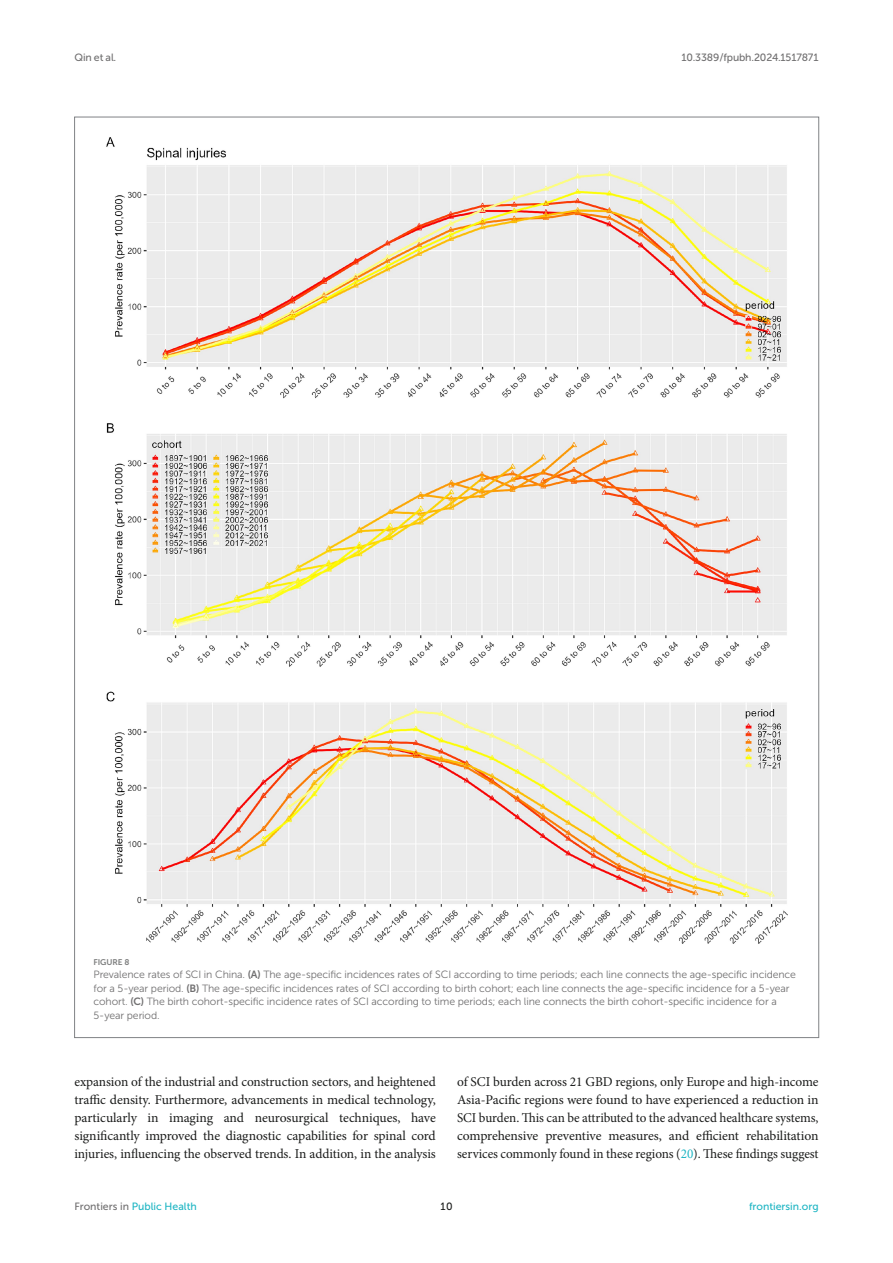
<style>
.page{position:relative;width:893px;height:1263px;background:#fff}
.page>*{position:absolute;margin:0;border:0;box-sizing:border-box;transform-origin:0 0}
.TEXT{font:13.5px/18px "Minion Pro";letter-spacing:-.005em;color:#1b1c1b;text-align:justify}
.FIG_LEG{font:10.5px/13.5px "Museo Sans 300";letter-spacing:-.01em;color:#706f70}
.t1{font:10.5px "Museo Sans 500";color:#1db5c3}
.t2{font:10.5px "Museo Sans 500";letter-spacing:-.015em;color:#706f70}
.t3{font:10.5px "Museo Sans 500";color:#1b1c1b}
.FIG_HD{font:8.25px "Museo Sans 700";letter-spacing:-.01em;color:#7e7f7f}
.s1{font-family:"Museo Sans 700"}
.s2{color:#1db5c3}
.s3{color:#706f70}
</style>
<div class="page">
<img style="left:106px;top:137px;width:682px;height:807px">
<p class="t2" style="left:74px;top:51px;width:43px">Qin et al.</p>
<p class="t2" style="left:681px;top:51px;width:138px">10.3389/fpubh.2024.1517871</p>
<p class="FIG_HD" style="left:94px;top:957px;width:37px">FIGURE 8</p>
<p class="FIG_LEG" style="left:94px;top:968px;width:704px">Prevalence rates of SCI in China. <span class="s1">(A)</span> The age-specific incidences rates of SCI according to time periods; each line connects the age-specific incidence for a 5-year period. <span class="s1">(B)</span> The age-specific incidences rates of SCI according to birth cohort; each line connects the age-specific incidence for a 5-year cohort. <span class="s1">(C)</span> The birth cohort-specific incidence rates of SCI according to time periods; each line connects the birth cohort-specific incidence for a 5-year period.</p>
<p class="TEXT" style="left:74px;top:1073px;width:363px">expansion of the industrial and construction sectors, and heightened traffic density. Furthermore, advancements in medical technology, particularly in imaging and neurosurgical techniques, have significantly improved the diagnostic capabilities for spinal cord injuries, influencing the observed trends. In addition, in the analysis</p>
<p class="TEXT" style="left:457px;top:1073px;width:363px">of SCI burden across 21 GBD regions, only Europe and high-income Asia-Pacific regions were found to have experienced a reduction in SCI burden. This can be attributed to the advanced healthcare systems, comprehensive preventive measures, and efficient rehabilitation services commonly found in these regions (<span class="s2">20</span>). These findings suggest</p>
<p class="t1" style="left:74px;top:1200px;width:124px"><span class="s3">Frontiers in</span> Public Health</p>
<p class="t3" style="left:440px;top:1200px;width:14px">10</p>
<p class="t1" style="left:749px;top:1200px;width:71px">frontiersin.org</p>
</div>
